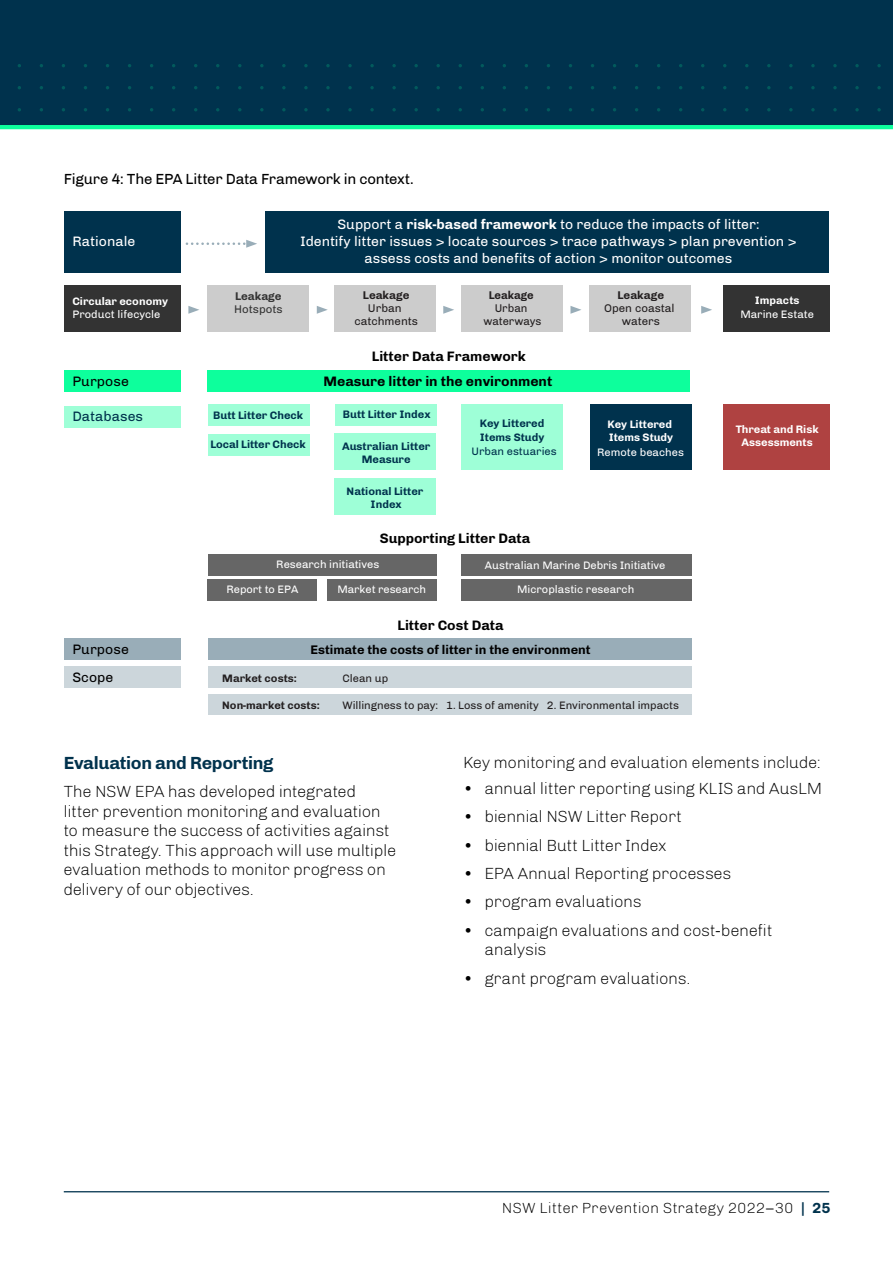
<style>
.page{position:relative;width:893px;height:1263px;background:#fff}
.page>*{position:absolute;margin:0;border:0;box-sizing:border-box;transform-origin:0 0}
.H4_12_14_bold{font:700 18px "Chivo";letter-spacing:-.02em;color:#00324d}
.Body_L__Black__11_13{font:300 16.5px/19.5px "Chivo";letter-spacing:-.02em;color:#000}
.Figure_caption_span{font:15px "Chivo";letter-spacing:-.015em;color:#000}
.t1{font:300 15px "Chivo";letter-spacing:.005em;color:#000}
.t2{font:14.1px/16.8px "Chivo";color:#fff;text-align:center}
.t3{font:700 14.1px "Chivo";color:#000}
.t4{font:14.1px/28.2px "Chivo";letter-spacing:.005em;color:#000}
.t5{font:14.1px "Chivo";letter-spacing:.005em;color:#00324d}
.t6{font:700 12.75px "Chivo";color:#000}
.t7{font:11.55px/12.8px "Chivo";letter-spacing:-.005em;color:#231f20;text-align:center}
.t8{font:11.55px/12.8px "Chivo";color:#333}
.t9{font:11.1px/13.4px "Chivo";color:#fff;text-align:center}
.t10{font:700 11.1px/13.4px "Chivo";color:#00324d;text-align:center}
.t11{font:11.1px "Chivo";letter-spacing:-.005em;color:#231f20}
.t12{font:700 11.1px/13.4px "Chivo";color:#fff;text-align:center}
.t13{font:700 11.1px "Chivo";color:#231f20}
.t14{font:11.1px "Chivo";color:#00324d}
.s1{font-weight:700}
.s2{font-weight:700;color:#00324d}
</style>
<div class="page">
<div style="left:0;top:0;width:893px;height:126px;background:#00324d"></div>
<hr style="left:0;top:125px;width:893px;height:4px;background:#0dff9c">
<svg style="left:17px;top:64px;width:864px;height:48px"></svg>
<hr style="left:64px;top:1191px;width:765px;height:1px;background:#00324d">
<div style="left:265px;top:211px;width:564px;height:61px;background:#00324d"></div>
<div style="left:64px;top:370px;width:116px;height:22px;background:#0dff9c"></div>
<div style="left:207px;top:285px;width:102px;height:47px;background:#ccc"></div>
<div style="left:64px;top:285px;width:116px;height:47px;background:#333"></div>
<div style="left:723px;top:285px;width:106px;height:47px;background:#333"></div>
<div style="left:64px;top:211px;width:116px;height:61px;background:#00324d"></div>
<div style="left:334px;top:285px;width:102px;height:47px;background:#ccc"></div>
<div style="left:462px;top:285px;width:101px;height:47px;background:#ccc"></div>
<div style="left:589px;top:285px;width:101px;height:47px;background:#ccc"></div>
<div style="left:208px;top:638px;width:484px;height:21px;background:#99adb8"></div>
<div style="left:64px;top:638px;width:116px;height:21px;background:#99adb8"></div>
<div style="left:208px;top:666px;width:484px;height:21px;background:#ccd6db"></div>
<div style="left:208px;top:694px;width:484px;height:20px;background:#ccd6db"></div>
<div style="left:64px;top:666px;width:116px;height:21px;background:#ccd6db"></div>
<div style="left:207px;top:370px;width:483px;height:22px;background:#0dff9c"></div>
<div style="left:64px;top:406px;width:116px;height:22px;background:#9effd7"></div>
<div style="left:723px;top:404px;width:106px;height:65px;background:#af4241"></div>
<div style="left:208px;top:404px;width:101px;height:22px;background:#9effd7"></div>
<div style="left:335px;top:404px;width:102px;height:22px;background:#9effd7"></div>
<div style="left:334px;top:478px;width:102px;height:36px;background:#9effd7"></div>
<div style="left:334px;top:434px;width:102px;height:36px;background:#9effd7"></div>
<div style="left:208px;top:434px;width:101px;height:21px;background:#9effd7"></div>
<div style="left:462px;top:404px;width:101px;height:65px;background:#9effd7"></div>
<div style="left:590px;top:405px;width:102px;height:65px;background:#00324d"></div>
<div style="left:208px;top:579px;width:109px;height:22px;background:#666"></div>
<div style="left:461px;top:579px;width:231px;height:22px;background:#666"></div>
<div style="left:327px;top:579px;width:109px;height:22px;background:#666"></div>
<div style="left:208px;top:554px;width:228px;height:22px;background:#666"></div>
<div style="left:461px;top:554px;width:231px;height:22px;background:#666"></div>
<svg style="left:187px;top:240px;width:70px;height:8px"></svg>
<svg style="left:188px;top:306px;width:11px;height:8px"></svg>
<svg style="left:317px;top:306px;width:11px;height:8px"></svg>
<svg style="left:443px;top:306px;width:11px;height:8px"></svg>
<svg style="left:570px;top:306px;width:11px;height:8px"></svg>
<svg style="left:701px;top:306px;width:11px;height:8px"></svg>
<p class="Figure_caption_span" style="left:64px;top:170px;width:351px">Figure 4: The EPA Litter Data Framework in context.</p>
<p class="t2" style="left:72px;top:232px;width:65px">Rationale</p>
<p class="t9" style="left:72px;top:294px;width:97px;text-align:left"><span class="s1">Circular economy<br></span>Product lifecycle</p>
<p class="t8" style="left:234px;top:289px;width:50px"><span class="s1">Leakage<br></span>Hotspots</p>
<p class="t2" style="left:301px;top:216px;width:497px">Support a <span class="s1">risk-based framework</span> to reduce the impacts of litter:<br>Identify litter issues &gt; locate sources &gt; trace pathways &gt; plan prevention &gt; assess costs and benefits of action &gt; monitor outcomes</p>
<p class="t7" style="left:354px;top:289px;width:65px"><span class="s1">Leakage<br></span>Urban catchments</p>
<p class="t7" style="left:483px;top:289px;width:60px"><span class="s1">Leakage<br></span>Urban waterways</p>
<p class="t7" style="left:604px;top:289px;width:72px"><span class="s1">Leakage<br></span>Open coastal waters</p>
<p class="t9" style="left:740px;top:294px;width:75px"><span class="s1">Impacts<br></span>Marine Estate</p>
<p class="t3" style="left:372px;top:347px;width:155px">Litter Data Framework</p>
<p class="t4" style="left:72px;top:367px;width:58px">Purpose</p>
<p class="t3" style="left:323px;top:373px;width:230px">Measure litter in the environment</p>
<p class="t5" style="left:72px;top:408px;width:72px">Databases</p>
<p class="t10" style="left:213px;top:408px;width:91px">Butt Litter Check</p>
<p class="t10" style="left:343px;top:408px;width:89px">Butt Litter Index</p>
<p class="t10" style="left:210px;top:438px;width:97px">Local Litter Check</p>
<p class="t10" style="left:342px;top:439px;width:90px">Australian Litter<br>Measure</p>
<p class="t10" style="left:347px;top:485px;width:78px">National Litter<br>Index</p>
<p class="t10" style="left:480px;top:417px;width:66px;text-align:left">Key Littered<br>Items Study</p>
<p class="t14" style="left:472px;top:445px;width:87px">Urban estuaries</p>
<p class="t3" style="left:380px;top:530px;width:152px">Supporting Litter Data</p>
<p class="t12" style="left:607px;top:417px;width:67px;text-align:left">Key Littered<br>Items Study</p>
<p class="t9" style="left:597px;top:445px;width:88px">Remote beaches</p>
<p class="t9" style="left:276px;top:558px;width:105px">Research initiatives</p>
<p class="t9" style="left:485px;top:559px;width:182px">Australian Marine Debris Initiative</p>
<p class="t4" style="left:72px;top:635px;width:58px">Purpose<br>Scope</p>
<p class="t9" style="left:227px;top:583px;width:73px">Report to EPA</p>
<p class="t9" style="left:337px;top:583px;width:90px">Market research</p>
<p class="t9" style="left:517px;top:583px;width:119px">Microplastic research</p>
<p class="t3" style="left:397px;top:617px;width:108px">Litter Cost Data</p>
<p class="t6" style="left:310px;top:642px;width:282px">Estimate the costs of litter in the environment</p>
<p class="t13" style="left:222px;top:671px;width:76px">Market costs:</p>
<p class="t11" style="left:343px;top:672px;width:47px">Clean up</p>
<p class="t13" style="left:222px;top:699px;width:99px">Non-market costs:</p>
<p class="t11" style="left:343px;top:699px;width:338px">Willingness to pay: 1. Loss of amenity 2. Environmental impacts</p>
<p class="t12" style="left:736px;top:423px;width:84px">Threat and Risk<br>Assessments</p>
<h3 class="H4_12_14_bold" style="left:64px;top:753px;width:211px">Evaluation and Reporting</h3>
<p class="Body_L__Black__11_13" style="left:64px;top:782px;width:334px">The NSW EPA has developed integrated<br>litter prevention monitoring and evaluation to measure the success of activities against this Strategy. This approach will use multiple evaluation methods to monitor progress on delivery of our objectives.</p>
<p class="Body_L__Black__11_13" style="left:463px;top:753px;width:359px">Key monitoring and evaluation elements include:</p>
<p class="Body_L__Black__11_13" style="left:463px;top:779px;width:361px">• annual litter reporting using KLIS and AusLM</p>
<p class="Body_L__Black__11_13" style="left:463px;top:807px;width:220px">• biennial NSW Litter Report</p>
<p class="Body_L__Black__11_13" style="left:463px;top:835px;width:205px">• biennial Butt Litter Index</p>
<p class="Body_L__Black__11_13" style="left:463px;top:864px;width:270px">• EPA Annual Reporting processes</p>
<p class="Body_L__Black__11_13" style="left:463px;top:892px;width:180px">• program evaluations</p>
<p class="Body_L__Black__11_13" style="left:485px;top:920px;width:290px;text-indent:-21px">• campaign evaluations and cost-benefit analysis</p>
<p class="Body_L__Black__11_13" style="left:463px;top:968px;width:229px">• grant program evaluations.</p>
<p class="t1" style="left:502px;top:1199px;width:330px">NSW Litter Prevention Strategy 2022–30 <span class="s2">| 25</span></p>
</div>
